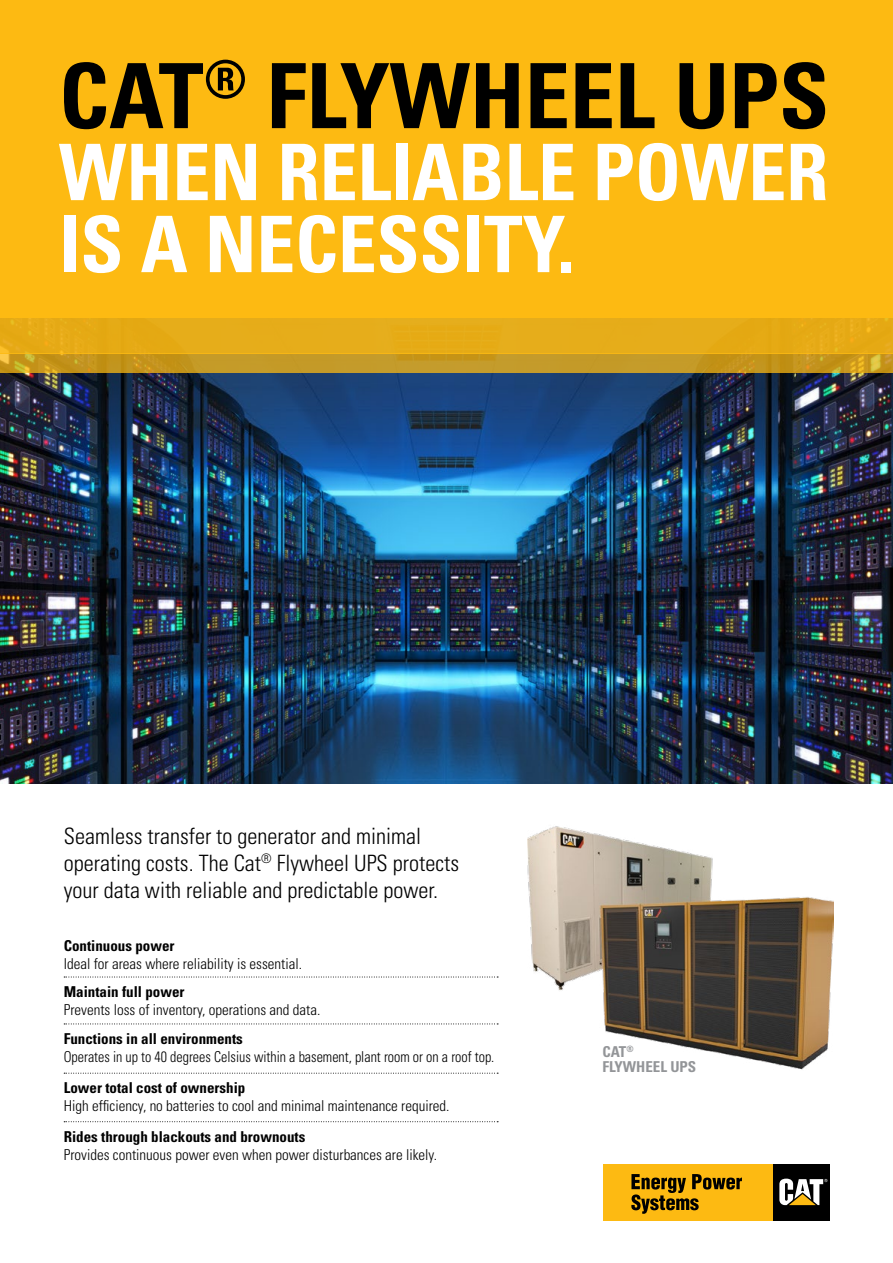
<style>
.page{position:relative;width:893px;height:1263px;background:#fff}
.page>*{position:absolute;margin:0;border:0;box-sizing:border-box;transform-origin:0 0}
.t1{font:700 condensed 90px "Univers";color:#000}
.t2{font:700 condensed 78px/72px "Univers";color:#fff}
.t3{font:300 condensed 22.5px/27px "Univers";color:#000}
.t4{font:300 condensed 15px "Univers";color:#000}
.t5{font:700 condensed 15px "Univers";color:#000}
.t6{font:300 condensed 15px "Univers";color:#000;scale:.94 1}
.t7{font:700 condensed 15px/15px "Univers";color:#939598}
</style>
<div class="page">
<img style="left:0;top:373px;width:893px;height:410px">
<img style="left:527px;top:826px;width:306px;height:244px">
<div style="left:0;top:0;width:893px;height:318px;background:#fdba12"></div>
<div style="left:0;top:317px;width:893px;height:37px;background:#e6ad1a"></div>
<svg style="left:0;top:354px;width:893px;height:19px;background:#c59822"></svg>
<svg style="left:64px;top:977px;width:434px;height:1px"></svg>
<svg style="left:64px;top:1023px;width:434px;height:1px"></svg>
<svg style="left:64px;top:1073px;width:434px;height:1px"></svg>
<svg style="left:64px;top:1121px;width:434px;height:1px"></svg>
<div style="left:603px;top:1164px;width:170px;height:56px;background:#fdba12"></div>
<div style="left:773px;top:1164px;width:57px;height:56px;background:#000"></div>
<svg style="left:779px;top:1178px;width:48px;height:27px"></svg>
<svg style="left:631px;top:1174px;width:111px;height:40px"></svg>
<h1 class="t1" style="left:59px;top:41px;width:772px">CAT<sup>®</sup> FLYWHEEL UPS</h1>
<h2 class="t2" style="left:59px;top:135px;width:771px">WHEN RELIABLE POWER<br>IS A NECESSITY.</h2>
<h3 class="t3" style="left:64px;top:822px;width:397px">Seamless transfer to generator and minimal operating costs. The Cat<sup>®</sup> Flywheel UPS protects your data with reliable and predictable power.</h3>
<p class="t5" style="left:64px;top:936px;width:112px">Continuous power</p>
<p class="t4" style="left:64px;top:954px;width:240px">Ideal for areas where reliability is essential.</p>
<p class="t5" style="left:64px;top:983px;width:122px">Maintain full power</p>
<p class="t4" style="left:64px;top:1001px;width:258px">Prevents loss of inventory, operations and data.</p>
<p class="t5" style="left:64px;top:1030px;width:181px">Functions in all environments</p>
<p class="t6" style="left:64px;top:1048px;width:460px">Operates in up to 40 degrees Celsius within a basement, plant room or on a roof top.</p>
<p class="t5" style="left:64px;top:1079px;width:183px">Lower total cost of ownership</p>
<p class="t4" style="left:64px;top:1097px;width:387px">High efficiency, no batteries to cool and minimal maintenance required.</p>
<p class="t5" style="left:64px;top:1127px;width:243px">Rides through blackouts and brownouts</p>
<p class="t4" style="left:64px;top:1145px;width:375px">Provides continuous power even when power disturbances are likely.</p>
<p class="t7" style="left:602px;top:1044px;width:95px">CAT<sup>®<br></sup>FLYWHEEL UPS</p>
</div>
